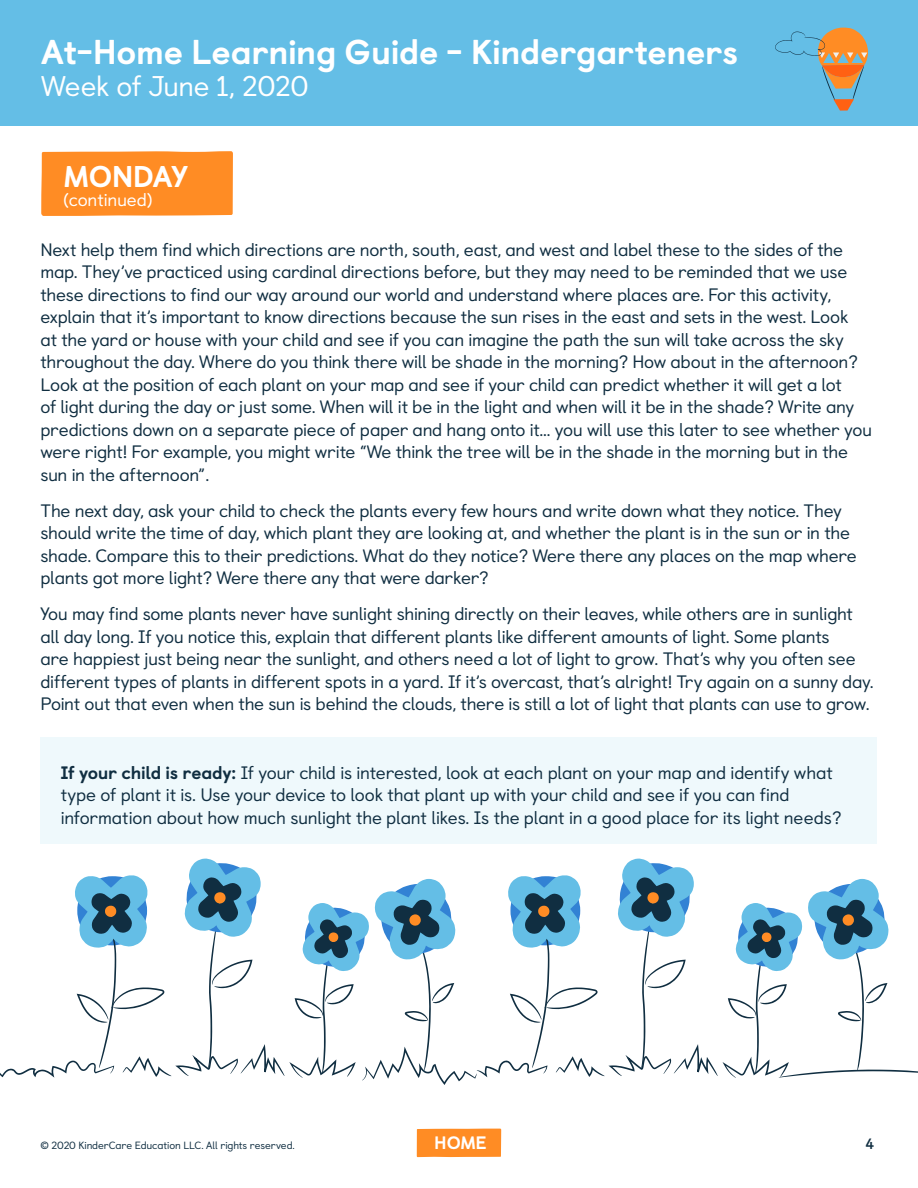
<style>
.page{position:relative;width:918px;height:1188px;background:#fff}
.page>*{position:absolute;margin:0;border:0;box-sizing:border-box;transform-origin:0 0}
.t1{font:800 34.5px "Castledown";letter-spacing:-.01em;color:#fff}
.t2{font:800 30px "Castledown";letter-spacing:-.025em;color:#fff}
.t3{font:28.5px "Castledown";letter-spacing:-.015em;color:#fff}
.t4{font:18px/22.5px "Castledown";letter-spacing:-.015em;color:#102e41}
.t5{font:18px "Castledown";letter-spacing:-.01em;color:#fff}
.t6{font:800 18px "Castledown";color:#fff}
.t7{font:700 15px "Castledown";color:#102e41}
.t8{font:10.5px "Castledown";letter-spacing:-.01em;color:#102e41}
.s1{font-weight:800}
</style>
<div class="page">
<div style="left:417px;top:1129px;width:84px;height:28px;background:#ff8c24"></div>
<div style="left:0;top:0;width:918px;height:125px;background:#64bee6"></div>
<svg style="left:775px;top:28px;width:93px;height:83px"></svg>
<div style="left:40px;top:737px;width:838px;height:107px;background:#eff9fc"></div>
<svg style="left:0;top:858px;width:918px;height:227px"></svg>
<div style="left:41px;top:151px;width:192px;height:65px;background:#ff8c24"></div>
<h1 class="t1" style="left:41px;top:24px;width:698px">At-Home Learning Guide - Kindergarteners</h1>
<h3 class="t3" style="left:41px;top:63px;width:269px">Week of June 1, 2020</h3>
<h2 class="t2" style="left:64px;top:152px;width:126px">MONDAY</h2>
<p class="t5" style="left:64px;top:186px;width:90px">(continued)</p>
<p class="t4" style="left:40px;top:237px;width:833px">Next help them find which directions are north, south, east, and west and label these to the sides of the map. They’ve practiced using cardinal directions before, but they may need to be reminded that we use these directions to find our way around our world and understand where places are. For this activity, explain that it’s important to know directions because the sun rises in the east and sets in the west. Look<br>at the yard or house with your child and see if you can imagine the path the sun will take across the sky throughout the day. Where do you think there will be shade in the morning? How about in the afternoon?<br>Look at the position of each plant on your map and see if your child can predict whether it will get a lot<br>of light during the day or just some. When will it be in the light and when will it be in the shade? Write any predictions down on a separate piece of paper and hang onto it… you will use this later to see whether you were right! For example, you might write “We think the tree will be in the shade in the morning but in the sun in the afternoon”.</p>
<p class="t4" style="left:40px;top:498px;width:818px">The next day, ask your child to check the plants every few hours and write down what they notice. They should write the time of day, which plant they are looking at, and whether the plant is in the sun or in the shade. Compare this to their predictions. What do they notice? Were there any places on the map where plants got more light? Were there any that were darker?</p>
<p class="t4" style="left:40px;top:601px;width:835px">You may find some plants never have sunlight shining directly on their leaves, while others are in sunlight all day long. If you notice this, explain that different plants like different amounts of light. Some plants<br>are happiest just being near the sunlight, and others need a lot of light to grow. That’s why you often see different types of plants in different spots in a yard. If it’s overcast, that’s alright! Try again on a sunny day.<br>Point out that even when the sun is behind the clouds, there is still a lot of light that plants can use to grow.</p>
<p class="t4" style="left:61px;top:760px;width:782px"><span class="s1">If your child is ready:</span> If your child is interested, look at each plant on your map and identify what type of plant it is. Use your device to look that plant up with your child and see if you can find information about how much sunlight the plant likes. Is the plant in a good place for its light needs?</p>
<p class="t8" style="left:40px;top:1137px;width:256px">© 2020 KinderCare Education LLC. All rights reserved.</p>
<p class="t6" style="left:434px;top:1128px;width:54px">HOME</p>
<p class="t7" style="left:866px;top:1132px;width:10px">4</p>
</div>
